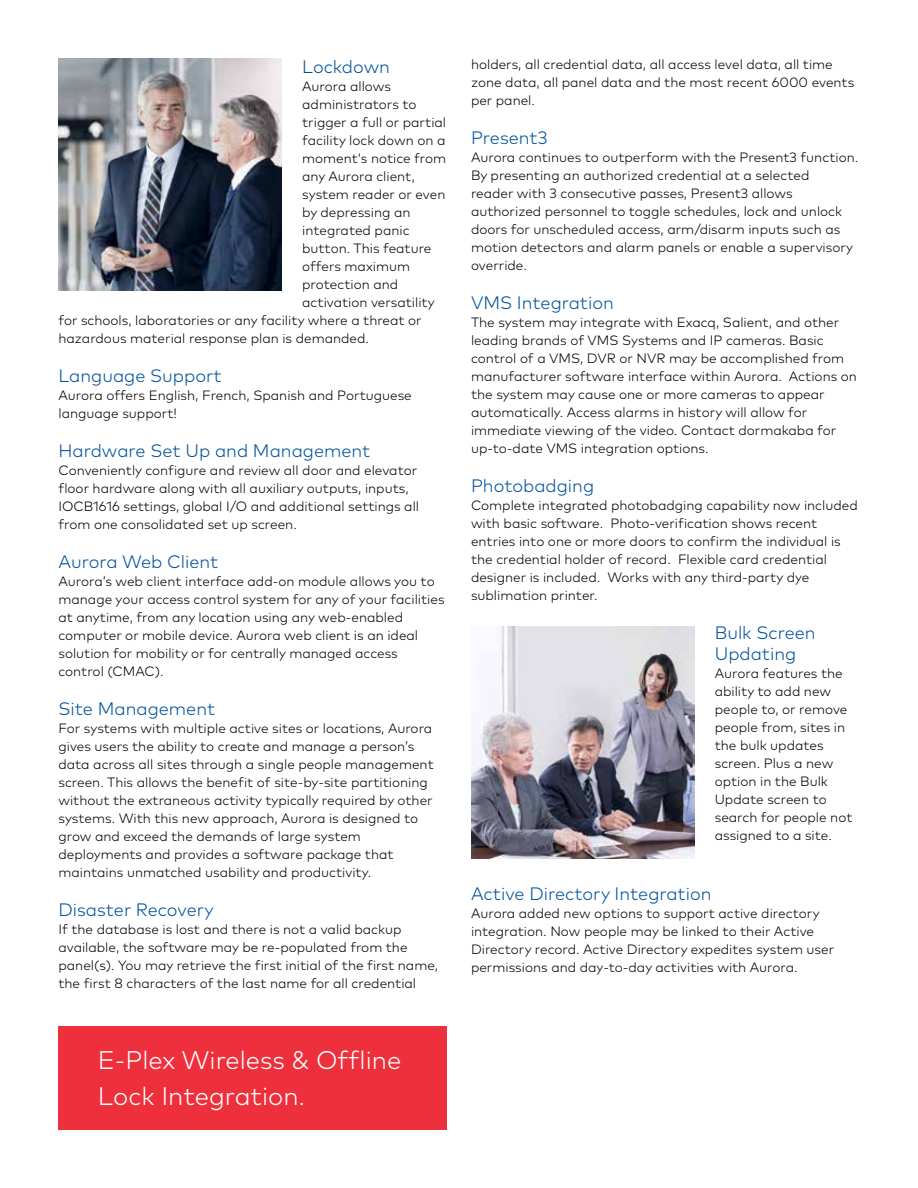
<style>
.page{position:relative;width:918px;height:1188px;background:#fff}
.page>*{position:absolute;margin:0;border:0;box-sizing:border-box;transform-origin:0 0}
.t1{font:300 25.5px/36px "Mark Pro";color:#fff}
.t2{font:300 18px/21px "Mark Pro";color:#00529c}
.t3{font:300 13.5px/18px "Mark Pro";color:#000}
</style>
<div class="page">
<img style="left:58px;top:58px;width:224px;height:232px">
<img style="left:471px;top:626px;width:224px;height:232px">
<div style="left:58px;top:1026px;width:389px;height:103px;background:#ee303c"></div>
<h2 class="t2" style="left:302px;top:54px;width:89px">Lockdown</h2>
<p class="t3" style="left:302px;top:76px;width:90px">Aurora allows</p>
<p class="t3" style="left:302px;top:94px;width:116px">administrators to</p>
<p class="t3" style="left:302px;top:112px;width:145px">trigger a full or partial</p>
<p class="t3" style="left:302px;top:130px;width:145px">facility lock down on a</p>
<p class="t3" style="left:302px;top:148px;width:146px">moment‘s notice from</p>
<p class="t3" style="left:302px;top:166px;width:114px">any Aurora client,</p>
<p class="t3" style="left:302px;top:184px;width:145px">system reader or even</p>
<p class="t3" style="left:302px;top:202px;width:110px">by depressing an</p>
<p class="t3" style="left:302px;top:220px;width:109px">integrated panic</p>
<p class="t3" style="left:302px;top:238px;width:131px">button. This feature</p>
<p class="t3" style="left:302px;top:256px;width:109px">offers maximum</p>
<p class="t3" style="left:302px;top:274px;width:98px">protection and</p>
<p class="t3" style="left:302px;top:292px;width:134px">activation versatility</p>
<p class="t3" style="left:58px;top:310px;width:365px">for schools, laboratories or any facility where a threat or</p>
<p class="t3" style="left:58px;top:328px;width:312px">hazardous material response plan is demanded.</p>
<h2 class="t2" style="left:58px;top:363px;width:165px">Language Support</h2>
<p class="t3" style="left:58px;top:385px;width:355px">Aurora offers English, French, Spanish and Portuguese language support!</p>
<h2 class="t2" style="left:58px;top:438px;width:313px">Hardware Set Up and Management</h2>
<p class="t3" style="left:58px;top:460px;width:362px">Conveniently configure and review all door and elevator floor hardware along with all auxiliary outputs, inputs, IOCB1616 settings, global I/O and additional settings all from one consolidated set up screen.</p>
<h2 class="t2" style="left:58px;top:549px;width:161px">Aurora Web Client</h2>
<p class="t3" style="left:58px;top:571px;width:388px">Aurora’s web client interface add-on module allows you to manage your access control system for any of your facilities at anytime, from any location using any web-enabled computer or mobile device. Aurora web client is an ideal solution for mobility or for centrally managed access control (CMAC).</p>
<h2 class="t2" style="left:58px;top:696px;width:158px">Site Management</h2>
<p class="t3" style="left:58px;top:718px;width:377px">For systems with multiple active sites or locations, Aurora gives users the ability to create and manage a person’s data across all sites through a single people management screen. This allows the benefit of site-by-site partitioning without the extraneous activity typically required by other systems. With this new approach, Aurora is designed to grow and exceed the demands of large system deployments and provides a software package that maintains unmatched usability and productivity.</p>
<h2 class="t2" style="left:58px;top:897px;width:157px">Disaster Recovery</h2>
<p class="t3" style="left:58px;top:919px;width:381px">If the database is lost and there is not a valid backup available, the software may be re-populated from the panel(s). You may retrieve the first initial of the first name, the first 8 characters of the last name for all credential</p>
<h1 class="t1" style="left:98px;top:1040px;width:305px">E-Plex Wireless &amp; Offline<br>Lock Integration.</h1>
<p class="t3" style="left:471px;top:54px;width:385px">holders, all credential data, all access level data, all time zone data, all panel data and the most recent 6000 events per panel.</p>
<h2 class="t2" style="left:471px;top:126px;width:78px">Present3</h2>
<p class="t3" style="left:471px;top:147px;width:389px">Aurora continues to outperform with the Present3 function.<br>By presenting an authorized credential at a selected<br>reader with 3 consecutive passes, Present3 allows authorized personnel to toggle schedules, lock and unlock doors for unscheduled access, arm/disarm inputs such as motion detectors and alarm panels or enable a supervisory override.</p>
<h2 class="t2" style="left:471px;top:291px;width:144px">VMS Integration</h2>
<p class="t3" style="left:471px;top:312px;width:388px">The system may integrate with Exacq, Salient, and other leading brands of VMS Systems and IP cameras. Basic control of a VMS, DVR or NVR may be accomplished from manufacturer software interface within Aurora. Actions on the system may cause one or more cameras to appear automatically. Access alarms in history will allow for immediate viewing of the video. Contact dormakaba for up-to-date VMS integration options.</p>
<h2 class="t2" style="left:471px;top:474px;width:125px">Photobadging</h2>
<p class="t3" style="left:471px;top:495px;width:388px">Complete integrated photobadging capability now included with basic software. Photo-verification shows recent entries into one or more doors to confirm the individual is the credential holder of record. Flexible card credential designer is included. Works with any third-party dye sublimation printer.</p>
<h2 class="t2" style="left:715px;top:621px;width:102px">Bulk Screen<br>Updating</h2>
<p class="t3" style="left:715px;top:663px;width:139px">Aurora features the ability to add new people to, or remove people from, sites in the bulk updates screen. Plus a new option in the Bulk<br>Update screen to search for people not assigned to a site.</p>
<h2 class="t2" style="left:471px;top:882px;width:242px">Active Directory Integration</h2>
<p class="t3" style="left:471px;top:903px;width:365px">Aurora added new options to support active directory integration. Now people may be linked to their Active Directory record. Active Directory expedites system user permissions and day-to-day activities with Aurora.</p>
</div>
